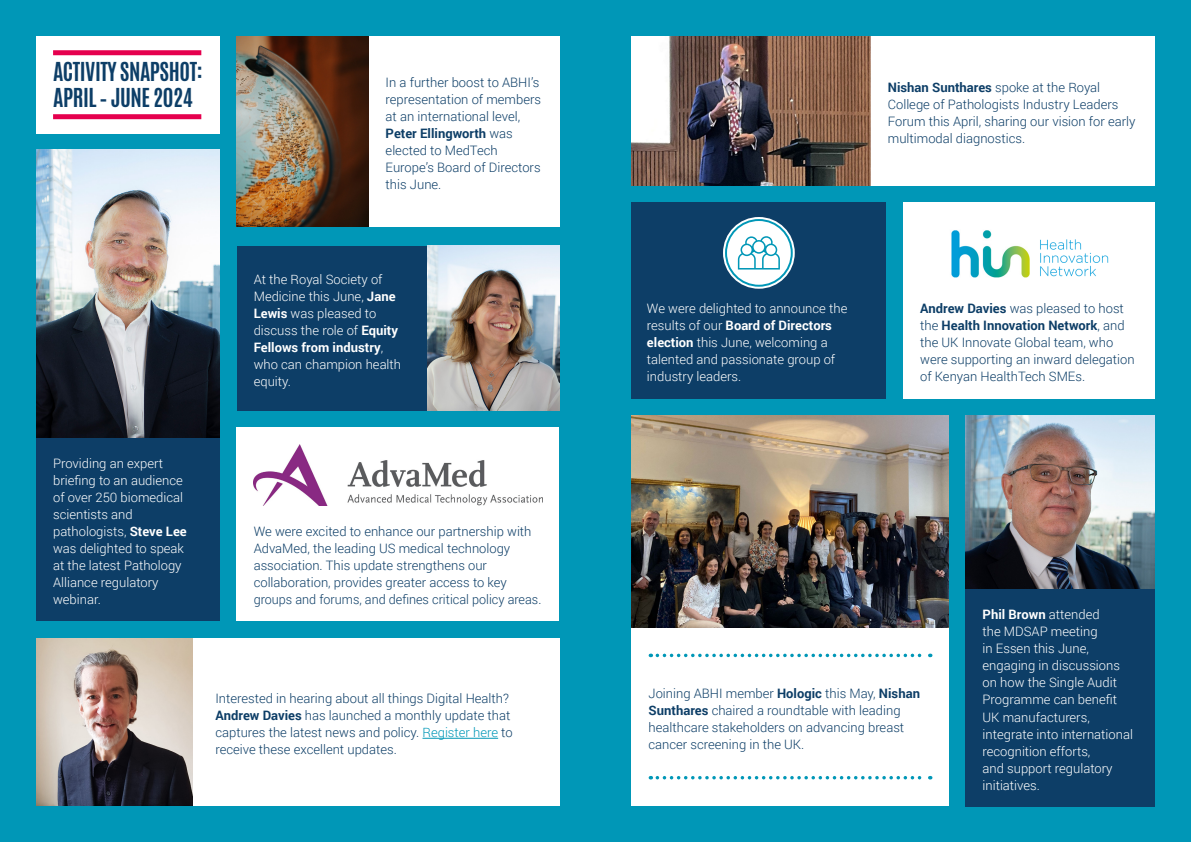
<style>
.page{position:relative;width:1191px;height:842px;background:#0097b7}
.page>*{position:absolute;margin:0;border:0;box-sizing:border-box;transform-origin:0 0}
.t1{font:700 21.8px/26.2px "Antonio";letter-spacing:-.02em;color:#0d3e67}
.t2{font:300 13px/17px "Roboto";color:#0d3e67}
.t3{font:300 13px/17px "Roboto";color:#fff}
.s1{font-weight:700}
.s2{color:#0097b7}
</style>
<div class="page">
<div style="left:36px;top:36px;width:184px;height:97px;background:#fff"></div>
<div style="left:236px;top:427px;width:323px;height:194px;background:#fff"></div>
<div style="left:237px;top:36px;width:322px;height:191px;background:#fff"></div>
<div style="left:36px;top:179px;width:184px;height:442px;background:#0d3e67"></div>
<div style="left:36px;top:638px;width:523px;height:168px;background:#fff"></div>
<div style="left:965px;top:415px;width:190px;height:391px;background:#0d3e67"></div>
<div style="left:631px;top:36px;width:523px;height:149px;background:#fff"></div>
<div style="left:631px;top:202px;width:255px;height:196px;background:#0d3e67"></div>
<div style="left:903px;top:202px;width:252px;height:196px;background:#fff"></div>
<div style="left:237px;top:246px;width:322px;height:164px;background:#0d3e67"></div>
<div style="left:631px;top:627px;width:317px;height:179px;background:#fff"></div>
<hr style="left:422px;top:738px;width:76px;height:1px;background:#0097b7">
<img style="left:965px;top:415px;width:190px;height:174px">
<img style="left:631px;top:36px;width:239px;height:149px">
<div style="left:53px;top:50px;width:148px;height:5px;background:#e5004e"></div>
<div style="left:53px;top:114px;width:148px;height:5px;background:#e5004e"></div>
<svg style="left:657px;top:654px;width:273px;height:3px"></svg>
<svg style="left:657px;top:776px;width:273px;height:3px"></svg>
<img style="left:631px;top:415px;width:317px;height:212px">
<img style="left:36px;top:638px;width:157px;height:168px">
<img style="left:36px;top:149px;width:184px;height:288px">
<img style="left:254px;top:444px;width:288px;height:61px">
<img style="left:427px;top:246px;width:132px;height:164px">
<img style="left:237px;top:36px;width:132px;height:191px">
<img style="left:951px;top:230px;width:79px;height:48px">
<img style="left:1040px;top:239px;width:69px;height:38px">
<svg style="left:723px;top:217px;width:71px;height:72px;fill:#fff"></svg>
<div style="left:725px;top:219px;width:67px;height:68px;border:2px solid #0097b7;border-radius:50%"></div>
<svg style="left:738px;top:236px;width:42px;height:34px"></svg>
<h1 class="t1" style="left:53px;top:59px;width:151px">ACTIVITY SNAPSHOT:<br>APRIL – JUNE 2024</h1>
<p class="t3" style="left:53px;top:454px;width:135px">Providing an expert briefing to an audience of over 250 biomedical scientists and pathologists, <span class="s1">Steve Lee </span>was delighted to speak at the latest Pathology<br>Alliance regulatory webinar.</p>
<p class="t2" style="left:386px;top:74px;width:157px">In a further boost to ABHI’s representation of members at an international level,<br><span class="s1">Peter Ellingworth</span> was elected to MedTech<br>Europe’s Board of Directors this June.</p>
<p class="t3" style="left:254px;top:270px;width:149px">At the Royal Society of<br>Medicine this June, <span class="s1">Jane<br>Lewis</span> was pleased to discuss the role of <span class="s1">Equity<br>Fellows from industry</span>, who can champion health equity.</p>
<p class="t2" style="left:254px;top:522px;width:289px">We were excited to enhance our partnership with AdvaMed, the leading US medical technology association. This update strengthens our collaboration, provides greater access to key groups and forums, and defines critical policy areas.</p>
<p class="t2" style="left:215px;top:690px;width:299px">Interested in hearing about all things Digital Health?<br><span class="s1">Andrew Davies</span> has launched a monthly update that captures the latest news and policy. <span class="s2">Register here</span> to receive these excellent updates.</p>
<p class="t2" style="left:887px;top:78px;width:249px"><span class="s1">Nishan Sunthares</span> spoke at the Royal College of Pathologists Industry Leaders Forum this April, sharing our vision for early multimodal diagnostics.</p>
<p class="t3" style="left:647px;top:299px;width:202px">We were delighted to announce the results of our <span class="s1">Board of Directors election</span> this June, welcoming a talented and passionate group of industry leaders.</p>
<p class="t2" style="left:920px;top:300px;width:216px"><span class="s1">Andrew Davies</span> was pleased to host the <span class="s1">Health Innovation Network</span>, and the UK Innovate Global team, who were supporting an inward delegation of Kenyan HealthTech SMEs.</p>
<p class="t2" style="left:648px;top:684px;width:273px">Joining ABHI member <span class="s1">Hologic</span> this May, <span class="s1">Nishan Sunthares</span> chaired a roundtable with leading healthcare stakeholders on advancing breast cancer screening in the UK.</p>
<p class="t3" style="left:982px;top:606px;width:152px"><span class="s1">Phil Brown</span> attended<br>the MDSAP meeting<br>in Essen this June, engaging in discussions on how the Single Audit<br>Programme can benefit<br>UK manufacturers, integrate into international recognition efforts,<br>and support regulatory initiatives.</p>
</div>
